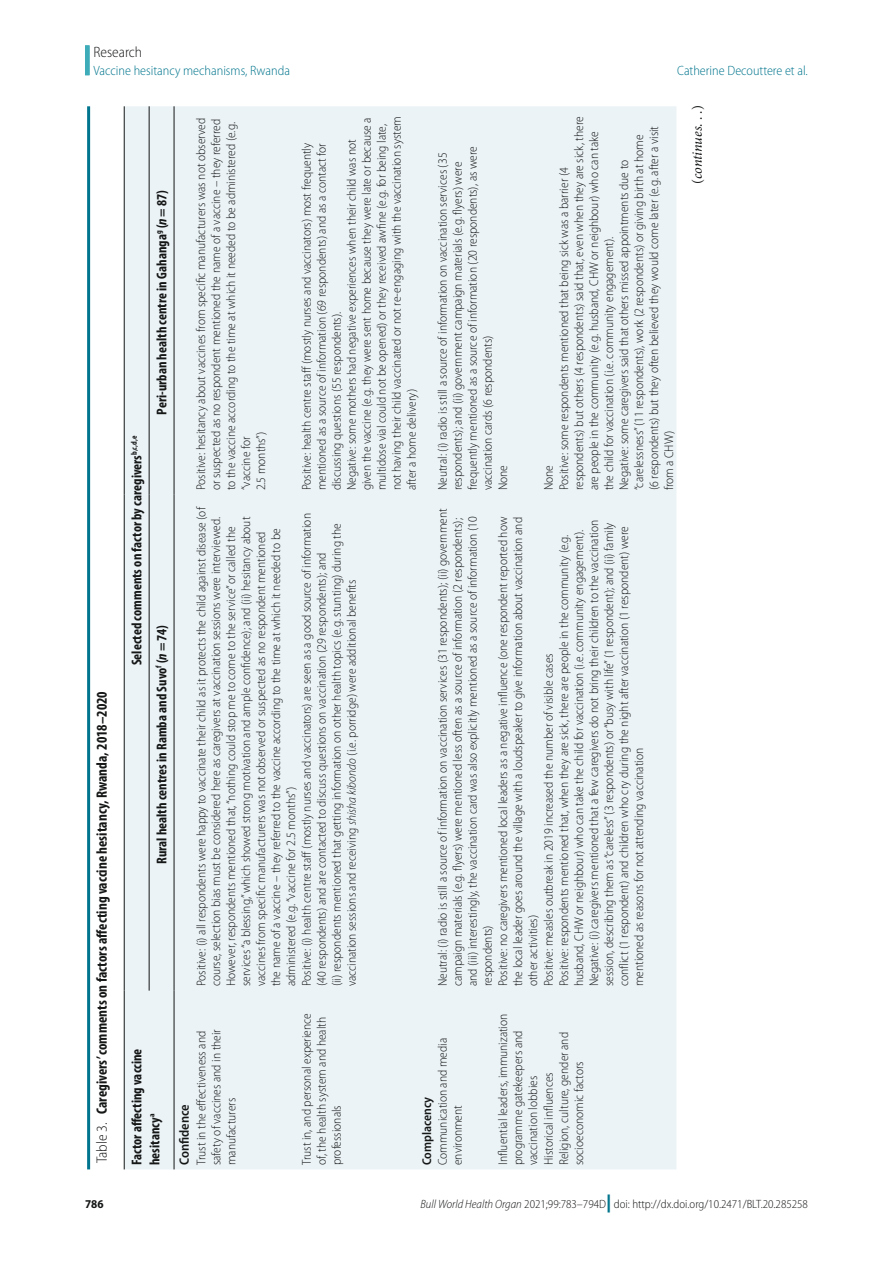
<style>
.page{position:relative;width:893px;height:1263px;background:#fff}
.page>*{position:absolute;margin:0;border:0;box-sizing:border-box;transform-origin:0 0}
.t1{font:700 condensed 15px "Myriad Pro";color:#151616}
.t2{font:300 semi-condensed 15px "Myriad Pro";color:#151616}
.t3{font:700 condensed 14.25px/17.9px "Myriad Pro";color:#151616}
.t4{font:italic 14.25px "Minion Pro";letter-spacing:-.01em;color:#151616}
.t5{font:300 semi-condensed 13.5px "Myriad Pro";color:#00758d}
.t6{font:600 semi-condensed 13.5px "Myriad Pro";color:#151616}
.t7{font:300 semi-condensed 12.75px/15px "Myriad Pro";color:#151616}
.t8{font:600 semi-condensed 12.75px "Myriad Pro";color:#151616}
.t9{font:300 semi-condensed 12px "Myriad Pro";color:#151616}
.t10{font:700 semi-condensed 12px "Myriad Pro";color:#151616}
.s1{font-weight:300;font-stretch:semi-condensed}
.s2{font-style:italic}
.s3{font-style:normal}
.s4{font-weight:900;font-stretch:normal;font-size:18px;color:#00758d}
</style>
<div class="page">
<div style="left:85px;top:45px;width:5px;height:30px;background:#3eacb9"></div>
<hr style="left:87px;top:106px;width:3px;height:1063px;background:#00758d">
<div style="left:125px;top:106px;width:551px;height:1063px;background:#ebf3f6"></div>
<hr style="left:124px;top:991px;width:1px;height:178px;background:#151616">
<hr style="left:124px;top:495px;width:1px;height:496px;background:#151616">
<hr style="left:124px;top:106px;width:1px;height:389px;background:#151616">
<hr style="left:149px;top:495px;width:1px;height:496px;background:#151616">
<hr style="left:149px;top:106px;width:1px;height:389px;background:#151616">
<hr style="left:174px;top:991px;width:1px;height:178px;background:#151616">
<hr style="left:174px;top:495px;width:1px;height:496px;background:#151616">
<hr style="left:174px;top:106px;width:1px;height:389px;background:#151616">
<p class="t2" style="left:94px;top:44px;width:50px">Research</p>
<p class="t5" style="left:94px;top:63px;width:198px">Vaccine hesitancy mechanisms, Rwanda</p>
<p class="t5" style="left:677px;top:63px;width:132px">Catherine Decouttere et al.</p>
<p class="t1" style="left:94px;top:1163px;width:474px;rotate:-90deg"><span class="s1">Table 3.</span> Caregivers’ comments on factors affecting vaccine hesitancy, Rwanda, 2018–2020</p>
<p class="t3" style="left:153px;top:415px;width:226px;rotate:-90deg">Peri-urban health centre in Gahanga<sup>g</sup> (<span class="s2">n</span>=87)</p>
<p class="t3" style="left:125px;top:864px;width:430px;line-height:24.9px;text-indent:199px;rotate:-90deg">Selected comments on factor by caregivers<sup>b,c,d,e<br></sup>Rural health centres in Ramba and Suvo<sup>f</sup> (<span class="s2">n</span>=74)</p>
<p class="t7" style="left:194px;top:490px;width:374px;rotate:-90deg">Positive: hesitancy about vaccines from specific manufacturers was not observed or suspected as no respondent mentioned the name of a vaccine – they referred to the vaccine according to the time at which it needed to be administered (e.g. “vaccine for<br>2.5 months”)</p>
<p class="t7" style="left:299px;top:490px;width:376px;rotate:-90deg">Positive: health centre staff (mostly nurses and vaccinators) most frequently mentioned as a source of information (69 respondents) and as a contact for discussing questions (55 respondents).<br>Negative: some mothers had negative experiences when their child was not given the vaccine (e.g. they were sent home because they were late or because a multidose vial could not be opened) or they received awfine (e.g. for being late, not having their child vaccinated or not re-engaging with the vaccination system after a home delivery)</p>
<p class="t7" style="left:194px;top:986px;width:481px;rotate:-90deg">Positive: (i) all respondents were happy to vaccinate their child as it protects the child against disease (of course, selection bias must be considered here as caregivers at vaccination sessions were interviewed.<br>However, respondents mentioned that, “nothing could stop me to come to the service” or called the services “a blessing,” which showed strong motivation and ample confidence); and (ii) hesitancy about vaccines from specific manufacturers was not observed or suspected as no respondent mentioned<br>the name of a vaccine – they referred to the vaccine according to the time at which it needed to be administered (e.g. “vaccine for 2.5 months”)</p>
<p class="t7" style="left:299px;top:986px;width:475px;rotate:-90deg">Positive: (i) health centre staff (mostly nurses and vaccinators) are seen as a good source of information (40 respondents) and are contacted to discuss questions on vaccination (29 respondents); and<br>(ii) respondents mentioned that getting information on other health topics (e.g. stunting) during the vaccination sessions and receiving <span class="s2">shisha kibondo</span> (i.e. porridge) were additional benefits</p>
<p class="t7" style="left:435px;top:490px;width:345px;rotate:-90deg">Neutral: (i) radio is still a source of information on vaccination services (35 respondents); and (ii) government campaign materials (e.g. flyers) were frequently mentioned as a source of information (20 respondents), as were vaccination cards (6 respondents)</p>
<p class="t7" style="left:496px;top:490px;width:27px;rotate:-90deg">None</p>
<p class="t7" style="left:557px;top:490px;width:375px;rotate:-90deg">Positive: some respondents mentioned that being sick was a barrier (4 respondents) but others (4 respondents) said that, even when they are sick, there are people in the community (e.g. husband, CHW or neighbour) who can take the child for vaccination (i.e. community engagement).<br>Negative: some caregivers said that others missed appointments due to “carelessness” (11 respondents), work (2 respondents) or giving birth at home<br>(6 respondents) but they often believed they would come later (e.g. after a visit from a CHW)</p>
<p class="t4" style="left:689px;top:184px;width:80px;rotate:-90deg"><span class="s3">(</span>continues<span class="s3">. . .)</span></p>
<p class="t7" style="left:541px;top:490px;width:27px;rotate:-90deg">None</p>
<p class="t7" style="left:435px;top:986px;width:479px;rotate:-90deg">Neutral: (i) radio is still a source of information on vaccination services (31 respondents); (ii) government campaign materials (e.g. flyers) were mentioned less often as a source of information (2 respondents); and (iii) interestingly, the vaccination card was also explicitly mentioned as a source of information (10 respondents)</p>
<p class="t7" style="left:496px;top:986px;width:471px;text-align:justify;rotate:-90deg">Positive: no caregivers mentioned local leaders as a negative influence (one respondent reported how the local leader goes around the village with a loudspeaker to give information about vaccination and other activities)</p>
<p class="t7" style="left:557px;top:986px;width:468px;rotate:-90deg">Positive: respondents mentioned that, when they are sick, there are people in the community (e.g. husband, CHW or neighbour) who can take the child for vaccination (i.e. community engagement).<br>Negative: (i) caregivers mentioned that a few caregivers do not bring their children to the vaccination session, describing them as “careless” (3 respondents) or “busy with life” (1 respondent); and (ii) family conflict (1 respondent) and children who cry during the night after vaccination (1 respondent) were mentioned as reasons for not attending vaccination</p>
<p class="t7" style="left:541px;top:986px;width:334px;rotate:-90deg">Positive: measles outbreak in 2019 increased the number of visible cases</p>
<p class="t3" style="left:128px;top:1165px;width:118px;rotate:-90deg">Factor affecting vaccine hesitancy<sup>a</sup></p>
<p class="t7" style="left:194px;top:1165px;width:138px;rotate:-90deg">Trust in the effectiveness and safety of vaccines and in their manufacturers</p>
<p class="t6" style="left:177px;top:1165px;width:62px;rotate:-90deg">Confidence</p>
<p class="t7" style="left:299px;top:1165px;width:154px;rotate:-90deg">Trust in, and personal experience of, the health system and health professionals</p>
<p class="t7" style="left:435px;top:1165px;width:129px;rotate:-90deg">Communication and media environment</p>
<p class="t8" style="left:420px;top:1165px;width:70px;rotate:-90deg">Complacency</p>
<p class="t7" style="left:496px;top:1165px;width:153px;rotate:-90deg">Influential leaders, immunization programme gatekeepers and vaccination lobbies</p>
<p class="t7" style="left:557px;top:1165px;width:134px;rotate:-90deg">Religion, culture, gender and socioeconomic factors</p>
<p class="t7" style="left:541px;top:1165px;width:94px;rotate:-90deg">Historical influences</p>
<p class="t10" style="left:85px;top:1196px;width:20px">786</p>
<p class="t9" style="left:421px;top:1198px;width:389px"><span class="s2">Bull World Health Organ</span> 2021;99:783–794D<span class="s4">|</span> doi: http://dx.doi.org/10.2471/BLT.20.285258</p>
</div>
